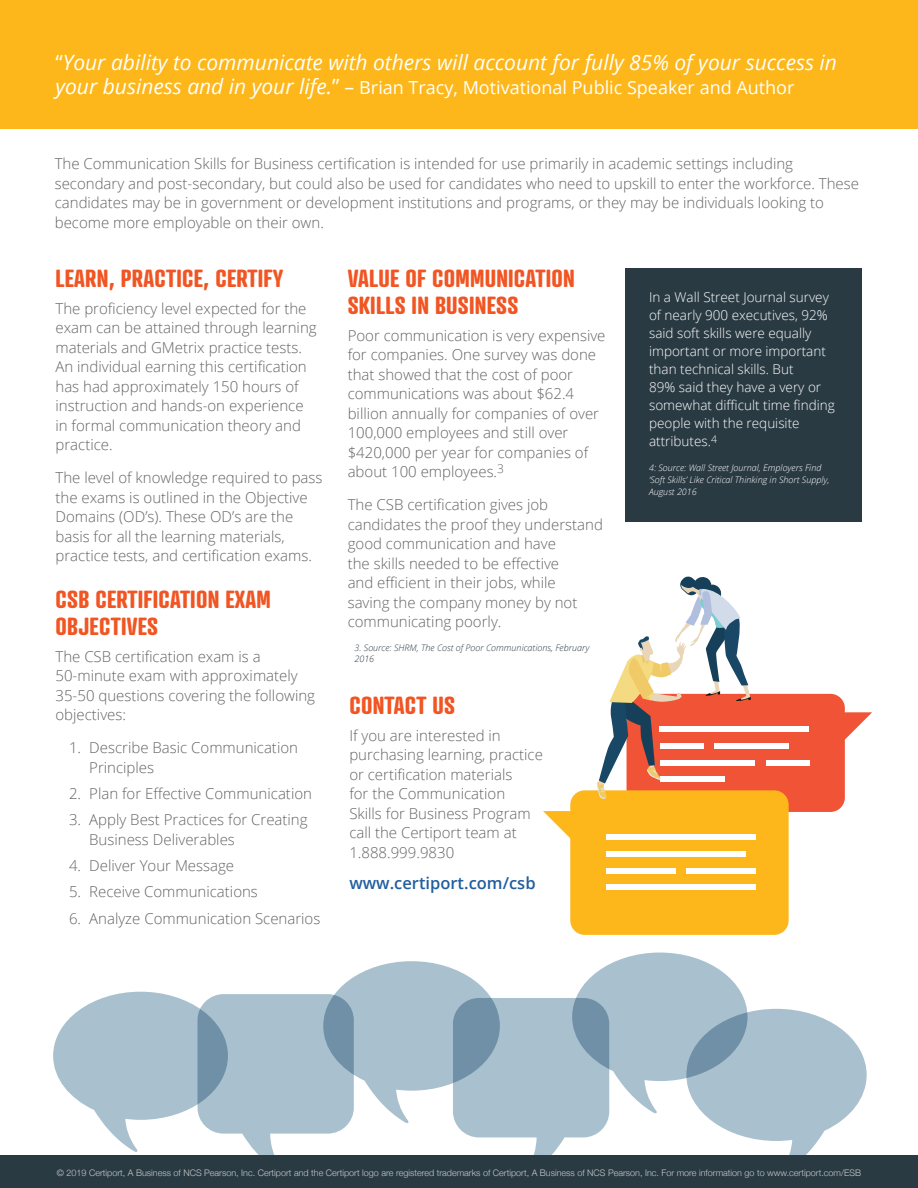
<style>
.page{position:relative;width:918px;height:1188px;background:#fff}
.page>*{position:absolute;margin:0;border:0;box-sizing:border-box;transform-origin:0 0}
.t1{font:700 24px/27px "Atrament";letter-spacing:.01em;color:#f05523}
.t2{font:italic 21px "Open Sans";color:#fff}
.t3{font:18px "Open Sans";color:#fff}
.t4{font:600 16.5px "Open Sans";color:#215e9e}
.t5{font:300 15px/19.5px "Open Sans";color:#636466}
.t6{font:300 13.5px/18px "Open Sans";color:#fff}
.t7{font:300 9px "Helvetica Neue";color:#c7c8ca}
.t8{font:italic 300 9px/12px "Open Sans";color:#fff}
.t9{font:italic 300 9px/10.8px "Open Sans";color:#2a3a43}
.s1{font-style:normal}
.s2{font-style:italic;font-size:21px}
.s3{font-size:21px}
.s4{font-size:19.5px}
</style>
<div class="page">
<div style="left:625px;top:268px;width:237px;height:254px;background:#2a3a43"></div>
<div style="left:0;top:0;width:918px;height:129px;background:#fdb71a"></div>
<svg style="left:53px;top:953px;width:814px;height:203px"></svg>
<div style="left:0;top:1156px;width:918px;height:32px;background:#2a3a43"></div>
<div style="left:627px;top:694px;width:218px;height:118px;background:#f05335;border-radius:14px"></div>
<svg style="left:844px;top:712px;width:28px;height:61px"></svg>
<div style="left:660px;top:727px;width:149px;height:5px;background:#fff"></div>
<div style="left:714px;top:743px;width:75px;height:6px;background:#fff"></div>
<div style="left:660px;top:760px;width:95px;height:5px;background:#fff"></div>
<div style="left:766px;top:760px;width:43px;height:5px;background:#fff"></div>
<div style="left:570px;top:790px;width:219px;height:145px;background:#fdb71a;border-radius:14px"></div>
<svg style="left:544px;top:811px;width:27px;height:61px"></svg>
<div style="left:606px;top:835px;width:150px;height:5px;background:#fff"></div>
<div style="left:606px;top:852px;width:140px;height:5px;background:#fff"></div>
<div style="left:606px;top:868px;width:70px;height:5px;background:#fff"></div>
<div style="left:686px;top:868px;width:70px;height:5px;background:#fff"></div>
<div style="left:606px;top:885px;width:150px;height:5px;background:#fff"></div>
<svg style="left:597px;top:576px;width:154px;height:223px"></svg>
<h2 class="t2" style="left:56px;top:48px;width:783px"><span class="s1">“</span>Your ability to communicate with others will account for fully 85% of your success in</h2>
<p class="t3" style="left:56px;top:75px;width:741px"><span class="s2">your business and in your life.</span><span class="s3">”</span> <span class="s4">–</span> Brian Tracy, Motivational Public Speaker and Author</p>
<p class="t5" style="left:55px;top:154px;width:806px">The Communication Skills for Business certification is intended for use primarily in academic settings including secondary and post-secondary, but could also be used for candidates who need to upskill to enter the workforce. These candidates may be in government or development institutions and programs, or they may be individuals looking to become more employable on their own.</p>
<h1 class="t1" style="left:56px;top:265px;width:229px">LEARN, PRACTICE, CERTIFY</h1>
<p class="t5" style="left:56px;top:298px;width:263px">The proficiency level expected for the exam can be attained through learning materials and GMetrix practice tests.<br>An individual earning this certification has had approximately 150 hours of instruction and hands-on experience in formal communication theory and practice.</p>
<p class="t5" style="left:56px;top:468px;width:269px">The level of knowledge required to pass the exams is outlined in the Objective Domains (OD’s). These OD’s are the basis for all the learning materials, practice tests, and certification exams.</p>
<h1 class="t1" style="left:56px;top:586px;width:217px">CSB CERTIFICATION EXAM<br>OBJECTIVES</h1>
<p class="t5" style="left:56px;top:646px;width:261px">The CSB certification exam is a<br>50-minute exam with approximately<br>35-50 questions covering the following objectives:</p>
<p class="t5" style="left:89px;top:738px;width:210px;text-indent:-20px">1. Describe Basic Communication<br>Principles</p>
<p class="t5" style="left:69px;top:783px;width:245px">2. Plan for Effective Communication</p>
<p class="t5" style="left:89px;top:810px;width:220px;text-indent:-20px">3. Apply Best Practices for Creating<br>Business Deliverables</p>
<p class="t5" style="left:69px;top:855px;width:167px">4. Deliver Your Message</p>
<p class="t5" style="left:69px;top:882px;width:190px">5. Receive Communications</p>
<p class="t5" style="left:69px;top:908px;width:253px">6. Analyze Communication Scenarios</p>
<h1 class="t1" style="left:348px;top:265px;width:229px">VALUE OF COMMUNICATION<br>SKILLS IN BUSINESS</h1>
<p class="t5" style="left:348px;top:325px;width:259px">Poor communication is very expensive for companies. One survey was done that showed that the cost of poor communications was about $62.4 billion annually for companies of over 100,000 employees and still over $420,000 per year for companies of about 100 employees.<sup>3</sup></p>
<p class="t5" style="left:348px;top:495px;width:257px">The CSB certification gives job candidates the proof they understand good communication and have<br>the skills needed to be effective<br>and efficient in their jobs, while<br>saving the company money by not communicating poorly.</p>
<p class="t9" style="left:354px;top:642px;width:236px">3. Source: SHRM, The Cost of Poor Communications, February<br>2016</p>
<h1 class="t1" style="left:349px;top:692px;width:107px">CONTACT US</h1>
<p class="t5" style="left:349px;top:725px;width:195px">If you are interested in purchasing learning, practice or certification materials<br>for the Communication<br>Skills for Business Program call the Certiport team at<br>1.888.999.9830</p>
<p class="t4" style="left:349px;top:872px;width:188px">www.certiport.com/csb</p>
<p class="t6" style="left:649px;top:287px;width:187px">In a Wall Street Journal survey of nearly 900 executives, 92% said soft skills were equally important or more important than technical skills. But<br>89% said they have a very or somewhat difficult time finding people with the requisite attributes.<sup>4</sup></p>
<p class="t8" style="left:649px;top:461px;width:182px">4: Source: Wall Street Journal, Employers Find ‘Soft Skills’ Like Critical Thinking in Short Supply,<br>August 2016</p>
<p class="t7" style="left:57px;top:1166px;width:806px">© 2019 Certiport, A Business of NCS Pearson, Inc. Certiport and the Certiport logo are registered trademarks of Certiport, A Business of NCS Pearson, Inc. For more information go to www.certiport.com/ESB</p>
</div>
